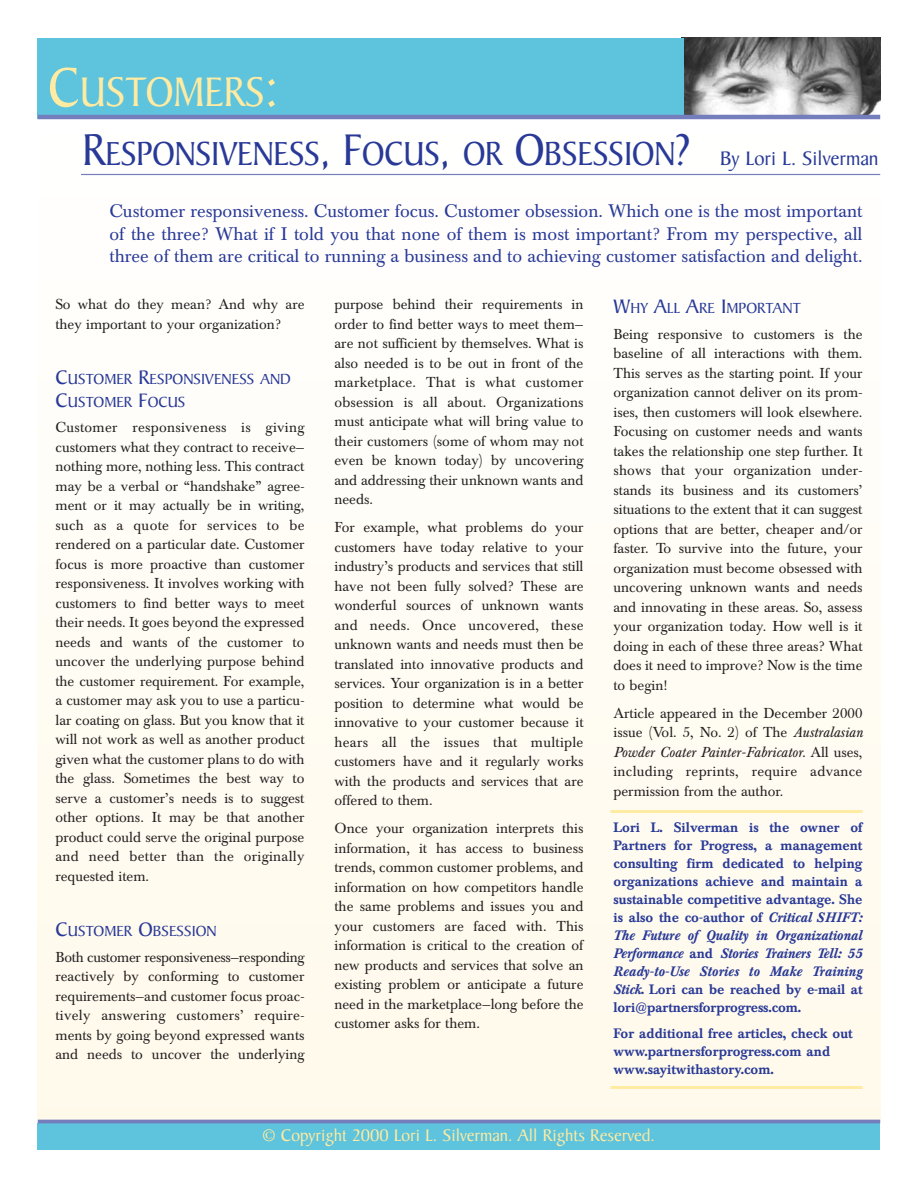
<style>
.page{position:relative;width:918px;height:1188px;background:#fff}
.page>*{position:absolute;margin:0;border:0;box-sizing:border-box;transform-origin:0 0}
.t1{font:44.55px "Baker Signet";color:#ffeba2;scale:.91 1}
.t2{font:35.85px "Baker Signet";letter-spacing:-.005em;color:#283997;scale:.91 1}
.t3{font:21px "Baker Signet";color:#283997}
.t4{font:18px/22.5px "Baskerville BE";color:#283997;text-align:justify}
.t5{font:18px "Baker Signet";color:#ffeba2}
.t6{font:15.75px/23.2px "Baker Signet";color:#283997}
.t7{font:14.25px/19.5px "Baskerville BE";color:#231f20;text-align:justify}
.t8{font:500 13.5px/18px "Baskerville BE";color:#283997;text-align:justify}
.s1{font-size:59.4px}
.s2{font-size:47.85px}
.s3{font-size:21px}
.s4{font-style:italic}
</style>
<div class="page">
<div style="left:38px;top:115px;width:842px;height:1009px;background:#fffcf5"></div>
<img style="left:684px;top:38px;width:196px;height:77px">
<div style="left:38px;top:38px;width:646px;height:81px;background:#5ec3dc"></div>
<div style="left:38px;top:1123px;width:842px;height:27px;background:#5ec3dc"></div>
<hr style="left:38px;top:115px;width:842px;height:4px;background:#757ebd">
<hr style="left:38px;top:1120px;width:842px;height:3px;background:#757ebd">
<hr style="left:81px;top:174px;width:799px;height:1px;background:#757ebd">
<hr style="left:610px;top:810px;width:252px;height:3px;background:#ffeba2">
<hr style="left:610px;top:1086px;width:252px;height:3px;background:#ffeba2">
<h1 class="t1" style="left:48px;top:75px;width:255px"><span class="s1">C</span>USTOMERS<span class="s1">:</span></h1>
<h2 class="t2" style="left:82px;top:140px;width:670px"><span class="s2">R</span>ESPONSIVENESS<span class="s2">, F</span>OCUS<span class="s2">,</span> OR <span class="s2">O</span>BSESSION<span class="s2">?</span></h2>
<h3 class="t3" style="left:720px;top:150px;width:160px">By Lori L. Silverman</h3>
<p class="t4" style="left:110px;top:202px;width:755px">Customer responsiveness. Customer focus. Customer obsession. Which one is the most important of the three? What if I told you that none of them is most important? From my perspective, all three of them are critical to running a business and to achieving customer satisfaction and delight.</p>
<p class="t7" style="left:56px;top:296px;width:251px">So what do they mean? And why are they important to your organization?</p>
<p class="t6" style="left:56px;top:369px;width:237px"><span class="s3">C</span>USTOMER <span class="s3">R</span>ESPONSIVENESS AND<br><span class="s3">C</span>USTOMER <span class="s3">F</span>OCUS</p>
<p class="t7" style="left:56px;top:419px;width:251px">Customer responsiveness is giving customers what they contract to receive— nothing more, nothing less. This contract may be a verbal or “handshake” agree&shy;ment or it may actually be in writing, such as a quote for services to be rendered on a particular date. Customer focus is more proactive than customer responsiveness. It involves working with customers to find better ways to meet their needs. It goes beyond the expressed needs and wants of the customer to uncover the underlying purpose behind the customer requirement. For example, a customer may ask you to use a particu&shy;lar coating on glass. But you know that it will not work as well as another product given what the customer plans to do with the glass. Sometimes the best way to serve a customer’s needs is to suggest other options. It may be that another product could serve the original purpose and need better than the originally requested item.</p>
<p class="t6" style="left:56px;top:921px;width:163px"><span class="s3">C</span>USTOMER <span class="s3">O</span>BSESSION</p>
<p class="t7" style="left:56px;top:948px;width:251px">Both customer responsiveness—responding reactively by conforming to customer requirements—and customer focus proac&shy;tively answering customers’ require&shy;ments by going beyond expressed wants and needs to uncover the underlying</p>
<p class="t7" style="left:335px;top:296px;width:251px">purpose behind their requirements in order to find better ways to meet them— are not sufficient by themselves. What is also needed is to be out in front of the marketplace. That is what customer obsession is all about. Organizations must anticipate what will bring value to their customers (some of whom may not even be known today) by uncovering and addressing their unknown wants and needs.</p>
<p class="t7" style="left:335px;top:519px;width:251px">For example, what problems do your customers have today relative to your industry’s products and services that still have not been fully solved? These are wonderful sources of unknown wants and needs. Once uncovered, these unknown wants and needs must then be translated into innovative products and services. Your organization is in a better position to determine what would be innovative to your customer because it hears all the issues that multiple customers have and it regularly works with the products and services that are offered to them.</p>
<p class="t7" style="left:335px;top:820px;width:251px">Once your organization interprets this information, it has access to business trends, common customer problems, and information on how competitors handle the same problems and issues you and your customers are faced with. This information is critical to the creation of new products and services that solve an existing problem or anticipate a future need in the marketplace—long before the customer asks for them.</p>
<p class="t6" style="left:614px;top:298px;width:189px"><span class="s3">W</span>HY <span class="s3">A</span>LL <span class="s3">A</span>RE <span class="s3">I</span>MPORTANT</p>
<p class="t7" style="left:614px;top:326px;width:251px">Being responsive to customers is the baseline of all interactions with them.<br>This serves as the starting point. If your organization cannot deliver on its prom&shy;ises, then customers will look elsewhere.<br>Focusing on customer needs and wants takes the relationship one step further. It shows that your organization under&shy;stands its business and its customers’ situations to the extent that it can suggest options that are better, cheaper and/or faster. To survive into the future, your organization must become obsessed with uncovering unknown wants and needs and innovating in these areas. So, assess your organization today. How well is it doing in each of these three areas? What does it need to improve? Now is the time to begin!</p>
<p class="t7" style="left:614px;top:705px;width:251px">Article appeared in the December 2000 issue (Vol. 5, No. 2) of The <span class="s4">Australasian Powder Coater Painter-Fabricator.</span> All uses, including reprints, require advance permission from the author.</p>
<p class="t8" style="left:614px;top:820px;width:251px">Lori L. Silverman is the owner of Partners for Progress, a management consulting firm dedicated to helping organizations achieve and maintain a sustainable competitive advantage. She is also the co-author of <span class="s4">Critical SHIFT:<br>The Future of Quality in Organizational Performance</span> and <span class="s4">Stories Trainers Tell: 55<br>Ready-to-Use Stories to Make Training Stick.</span> Lori can be reached by e-mail at lori@partnersforprogress.com.</p>
<p class="t8" style="left:614px;top:1026px;width:241px;text-align:left">For additional free articles, check out www.partnersforprogress.com and www.sayitwithastory.com.</p>
<p class="t5" style="left:262px;top:1128px;width:395px">© Copyright 2000 Lori L. Silverman. All Rights Reserved.</p>
</div>
